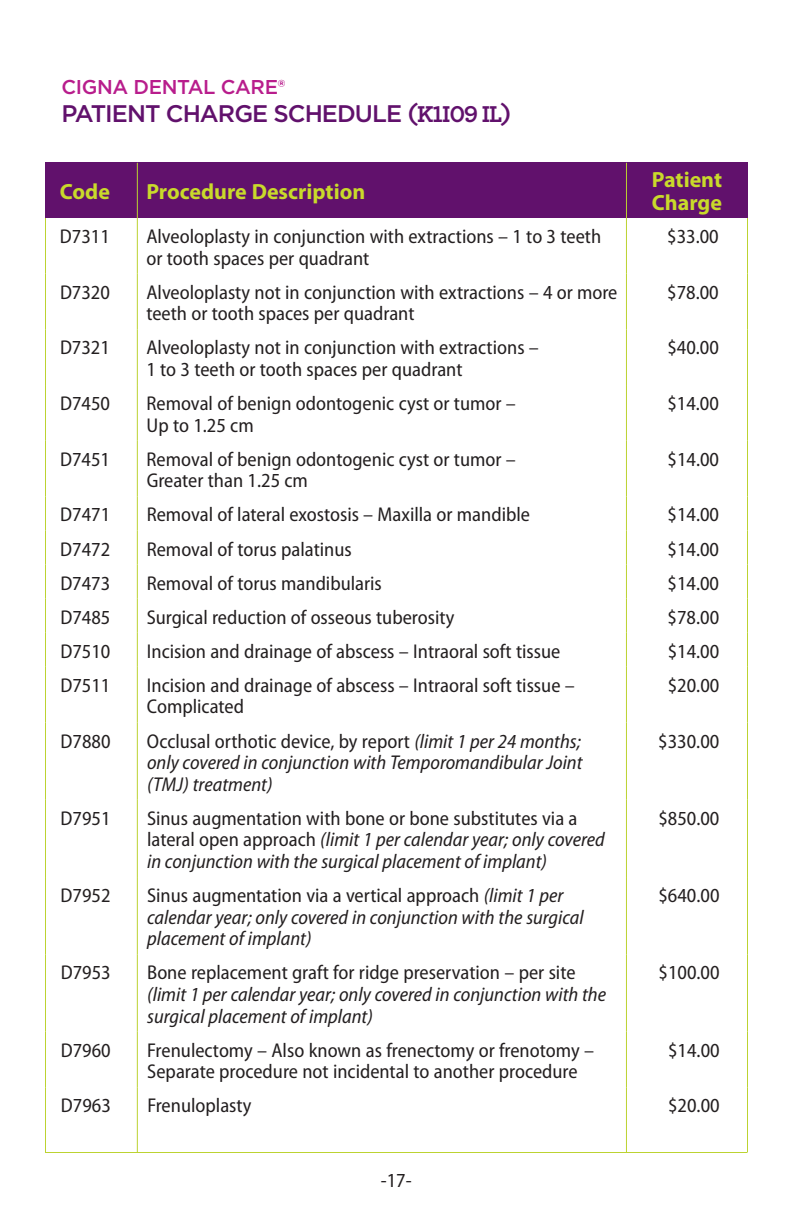
<style>
.page{position:relative;width:792px;height:1224px;background:#fff}
.page>*{position:absolute;margin:0;border:0;box-sizing:border-box;transform-origin:0 0}
.t1{font:500 24px "Gotham";letter-spacing:-.04em;color:#61116c}
.t2{font:700 22px/23px "Myriad Pro";color:#c9da2b}
.t3{font:semi-condensed 20px/21.6px "Myriad Pro";color:#231f20}
.t4{font:italic semi-condensed 20px/21.6px "Myriad Pro";color:#231f20}
.t5{font:500 20px "Gotham";letter-spacing:-.02em;color:#b81d8c}
.s1{font-family:"Archer";font-weight:700}
.s2{font-style:normal}
</style>
<div class="page">
<hr style="left:45px;top:1152px;width:702px;height:1px;background:#bcd331">
<div style="left:46px;top:163px;width:701px;height:55px;background:#61116c"></div>
<hr style="left:45px;top:218px;width:1px;height:56px;background:#bcd331">
<hr style="left:137px;top:218px;width:1px;height:56px;background:#bcd331">
<hr style="left:626px;top:218px;width:1px;height:56px;background:#bcd331">
<hr style="left:747px;top:218px;width:1px;height:56px;background:#bcd331">
<hr style="left:45px;top:274px;width:1px;height:55px;background:#bcd331">
<hr style="left:137px;top:274px;width:1px;height:55px;background:#bcd331">
<hr style="left:626px;top:274px;width:1px;height:55px;background:#bcd331">
<hr style="left:747px;top:274px;width:1px;height:55px;background:#bcd331">
<hr style="left:45px;top:329px;width:1px;height:56px;background:#bcd331">
<hr style="left:137px;top:329px;width:1px;height:56px;background:#bcd331">
<hr style="left:626px;top:329px;width:1px;height:56px;background:#bcd331">
<hr style="left:747px;top:329px;width:1px;height:56px;background:#bcd331">
<hr style="left:45px;top:385px;width:1px;height:56px;background:#bcd331">
<hr style="left:137px;top:385px;width:1px;height:56px;background:#bcd331">
<hr style="left:626px;top:385px;width:1px;height:56px;background:#bcd331">
<hr style="left:747px;top:385px;width:1px;height:56px;background:#bcd331">
<hr style="left:45px;top:441px;width:1px;height:55px;background:#bcd331">
<hr style="left:137px;top:441px;width:1px;height:55px;background:#bcd331">
<hr style="left:626px;top:441px;width:1px;height:55px;background:#bcd331">
<hr style="left:747px;top:441px;width:1px;height:55px;background:#bcd331">
<hr style="left:45px;top:496px;width:1px;height:34px;background:#bcd331">
<hr style="left:137px;top:496px;width:1px;height:34px;background:#bcd331">
<hr style="left:626px;top:496px;width:1px;height:34px;background:#bcd331">
<hr style="left:747px;top:496px;width:1px;height:34px;background:#bcd331">
<hr style="left:45px;top:530px;width:1px;height:35px;background:#bcd331">
<hr style="left:137px;top:530px;width:1px;height:35px;background:#bcd331">
<hr style="left:626px;top:530px;width:1px;height:35px;background:#bcd331">
<hr style="left:747px;top:530px;width:1px;height:35px;background:#bcd331">
<hr style="left:45px;top:565px;width:1px;height:34px;background:#bcd331">
<hr style="left:137px;top:565px;width:1px;height:34px;background:#bcd331">
<hr style="left:626px;top:565px;width:1px;height:34px;background:#bcd331">
<hr style="left:747px;top:565px;width:1px;height:34px;background:#bcd331">
<hr style="left:45px;top:599px;width:1px;height:34px;background:#bcd331">
<hr style="left:137px;top:599px;width:1px;height:34px;background:#bcd331">
<hr style="left:626px;top:599px;width:1px;height:34px;background:#bcd331">
<hr style="left:747px;top:599px;width:1px;height:34px;background:#bcd331">
<hr style="left:45px;top:633px;width:1px;height:34px;background:#bcd331">
<hr style="left:137px;top:633px;width:1px;height:34px;background:#bcd331">
<hr style="left:626px;top:633px;width:1px;height:34px;background:#bcd331">
<hr style="left:747px;top:633px;width:1px;height:34px;background:#bcd331">
<hr style="left:45px;top:667px;width:1px;height:55px;background:#bcd331">
<hr style="left:137px;top:667px;width:1px;height:55px;background:#bcd331">
<hr style="left:626px;top:667px;width:1px;height:55px;background:#bcd331">
<hr style="left:747px;top:667px;width:1px;height:55px;background:#bcd331">
<hr style="left:45px;top:722px;width:1px;height:78px;background:#bcd331">
<hr style="left:137px;top:722px;width:1px;height:78px;background:#bcd331">
<hr style="left:626px;top:722px;width:1px;height:78px;background:#bcd331">
<hr style="left:747px;top:722px;width:1px;height:78px;background:#bcd331">
<hr style="left:45px;top:800px;width:1px;height:77px;background:#bcd331">
<hr style="left:137px;top:800px;width:1px;height:77px;background:#bcd331">
<hr style="left:626px;top:800px;width:1px;height:77px;background:#bcd331">
<hr style="left:747px;top:800px;width:1px;height:77px;background:#bcd331">
<hr style="left:45px;top:877px;width:1px;height:77px;background:#bcd331">
<hr style="left:137px;top:877px;width:1px;height:77px;background:#bcd331">
<hr style="left:626px;top:877px;width:1px;height:77px;background:#bcd331">
<hr style="left:747px;top:877px;width:1px;height:77px;background:#bcd331">
<hr style="left:45px;top:954px;width:1px;height:78px;background:#bcd331">
<hr style="left:137px;top:954px;width:1px;height:78px;background:#bcd331">
<hr style="left:626px;top:954px;width:1px;height:78px;background:#bcd331">
<hr style="left:747px;top:954px;width:1px;height:78px;background:#bcd331">
<hr style="left:45px;top:1032px;width:1px;height:55px;background:#bcd331">
<hr style="left:137px;top:1032px;width:1px;height:55px;background:#bcd331">
<hr style="left:626px;top:1032px;width:1px;height:55px;background:#bcd331">
<hr style="left:747px;top:1032px;width:1px;height:55px;background:#bcd331">
<hr style="left:45px;top:1087px;width:1px;height:65px;background:#bcd331">
<hr style="left:137px;top:1087px;width:1px;height:65px;background:#bcd331">
<hr style="left:626px;top:1087px;width:1px;height:65px;background:#bcd331">
<hr style="left:747px;top:1087px;width:1px;height:65px;background:#bcd331">
<hr style="left:137px;top:163px;width:1px;height:55px;background:#bcd331">
<hr style="left:626px;top:163px;width:1px;height:55px;background:#bcd331">
<hr style="left:45px;top:163px;width:1px;height:55px;background:#61116c">
<hr style="left:747px;top:163px;width:1px;height:55px;background:#61116c">
<hr style="left:45px;top:162px;width:92px;height:1px;background:#61116c">
<hr style="left:137px;top:162px;width:489px;height:1px;background:#61116c">
<hr style="left:626px;top:162px;width:122px;height:1px;background:#61116c">
<p class="t5" style="left:61px;top:74px;width:225px">CIGNA DENTAL CARE®</p>
<p class="t1" style="left:61px;top:98px;width:451px">PATIENT CHARGE SCHEDULE <span class="s1">(K1I09 IL)</span></p>
<p class="t2" style="left:60px;top:180px;width:52px">Code</p>
<p class="t2" style="left:146px;top:180px;width:221px">Procedure Description</p>
<p class="t2" style="left:652px;top:168px;width:72px">Patient<br>Charge</p>
<p class="t3" style="left:60px;top:226px;width:51px">D7311</p>
<p class="t3" style="left:146px;top:226px;width:456px">Alveoloplasty in conjunction with extractions – 1 to 3 teeth or tooth spaces per quadrant</p>
<p class="t3" style="left:667px;top:226px;width:53px">$33.00</p>
<p class="t3" style="left:60px;top:282px;width:51px">D7320</p>
<p class="t3" style="left:146px;top:282px;width:473px">Alveoloplasty not in conjunction with extractions – 4 or more teeth or tooth spaces per quadrant</p>
<p class="t3" style="left:667px;top:282px;width:53px">$78.00</p>
<p class="t3" style="left:60px;top:337px;width:51px">D7321</p>
<p class="t3" style="left:146px;top:337px;width:394px">Alveoloplasty not in conjunction with extractions –<br>1 to 3 teeth or tooth spaces per quadrant</p>
<p class="t3" style="left:667px;top:337px;width:53px">$40.00</p>
<p class="t3" style="left:60px;top:393px;width:51px">D7450</p>
<p class="t3" style="left:147px;top:393px;width:371px">Removal of benign odontogenic cyst or tumor –<br>Up to 1.25 cm</p>
<p class="t3" style="left:667px;top:393px;width:53px">$14.00</p>
<p class="t3" style="left:60px;top:449px;width:51px">D7451</p>
<p class="t3" style="left:147px;top:449px;width:371px">Removal of benign odontogenic cyst or tumor –<br>Greater than 1.25 cm</p>
<p class="t3" style="left:668px;top:449px;width:53px">$14.00</p>
<p class="t3" style="left:60px;top:504px;width:51px">D7471</p>
<p class="t3" style="left:147px;top:504px;width:385px">Removal of lateral exostosis – Maxilla or mandible</p>
<p class="t3" style="left:668px;top:504px;width:53px">$14.00</p>
<p class="t3" style="left:60px;top:539px;width:51px">D7472</p>
<p class="t3" style="left:147px;top:539px;width:207px">Removal of torus palatinus</p>
<p class="t3" style="left:668px;top:539px;width:53px">$14.00</p>
<p class="t3" style="left:60px;top:573px;width:51px">D7473</p>
<p class="t3" style="left:147px;top:573px;width:237px">Removal of torus mandibularis</p>
<p class="t3" style="left:668px;top:573px;width:53px">$14.00</p>
<p class="t3" style="left:60px;top:607px;width:51px">D7485</p>
<p class="t3" style="left:147px;top:607px;width:309px">Surgical reduction of osseous tuberosity</p>
<p class="t3" style="left:668px;top:607px;width:53px">$78.00</p>
<p class="t3" style="left:60px;top:641px;width:51px">D7510</p>
<p class="t3" style="left:147px;top:641px;width:415px">Incision and drainage of abscess – Intraoral soft tissue</p>
<p class="t3" style="left:668px;top:641px;width:53px">$14.00</p>
<p class="t3" style="left:60px;top:675px;width:51px">D7511</p>
<p class="t3" style="left:147px;top:675px;width:429px">Incision and drainage of abscess – Intraoral soft tissue –<br>Complicated</p>
<p class="t3" style="left:668px;top:675px;width:53px">$20.00</p>
<p class="t3" style="left:61px;top:731px;width:51px">D7880</p>
<p class="t4" style="left:147px;top:731px;width:437px;text-align:justify"><span class="s2">Occlusal orthotic device, by report</span> (limit 1 per 24 months; only covered in conjunction with Temporomandibular Joint (TMJ) treatment)</p>
<p class="t3" style="left:658px;top:731px;width:63px">$330.00</p>
<p class="t3" style="left:61px;top:808px;width:51px">D7951</p>
<p class="t4" style="left:147px;top:808px;width:459px"><span class="s2">Sinus augmentation with bone or bone substitutes via a lateral open approach</span> (limit 1 per calendar year; only covered in conjunction with the surgical placement of implant)</p>
<p class="t3" style="left:658px;top:808px;width:63px">$850.00</p>
<p class="t3" style="left:61px;top:885px;width:51px">D7952</p>
<p class="t4" style="left:147px;top:885px;width:438px"><span class="s2">Sinus augmentation via a vertical approach</span> (limit 1 per calendar year; only covered in conjunction with the surgical placement of implant)</p>
<p class="t3" style="left:658px;top:885px;width:63px">$640.00</p>
<p class="t3" style="left:61px;top:962px;width:51px">D7953</p>
<p class="t3" style="left:147px;top:962px;width:430px">Bone replacement graft for ridge preservation – per site</p>
<p class="t4" style="left:147px;top:984px;width:460px">(limit 1 per calendar year; only covered in conjunction with the surgical placement of implant)</p>
<p class="t3" style="left:659px;top:962px;width:63px">$100.00</p>
<p class="t3" style="left:61px;top:1040px;width:51px">D7960</p>
<p class="t3" style="left:147px;top:1040px;width:448px">Frenulectomy – Also known as frenectomy or frenotomy –<br>Separate procedure not incidental to another procedure</p>
<p class="t3" style="left:668px;top:1040px;width:53px">$14.00</p>
<p class="t3" style="left:61px;top:1095px;width:51px">D7963</p>
<p class="t3" style="left:147px;top:1095px;width:106px">Frenuloplasty</p>
<p class="t3" style="left:668px;top:1095px;width:53px">$20.00</p>
<p class="t3" style="left:381px;top:1170px;width:32px">-17-</p>
</div>
